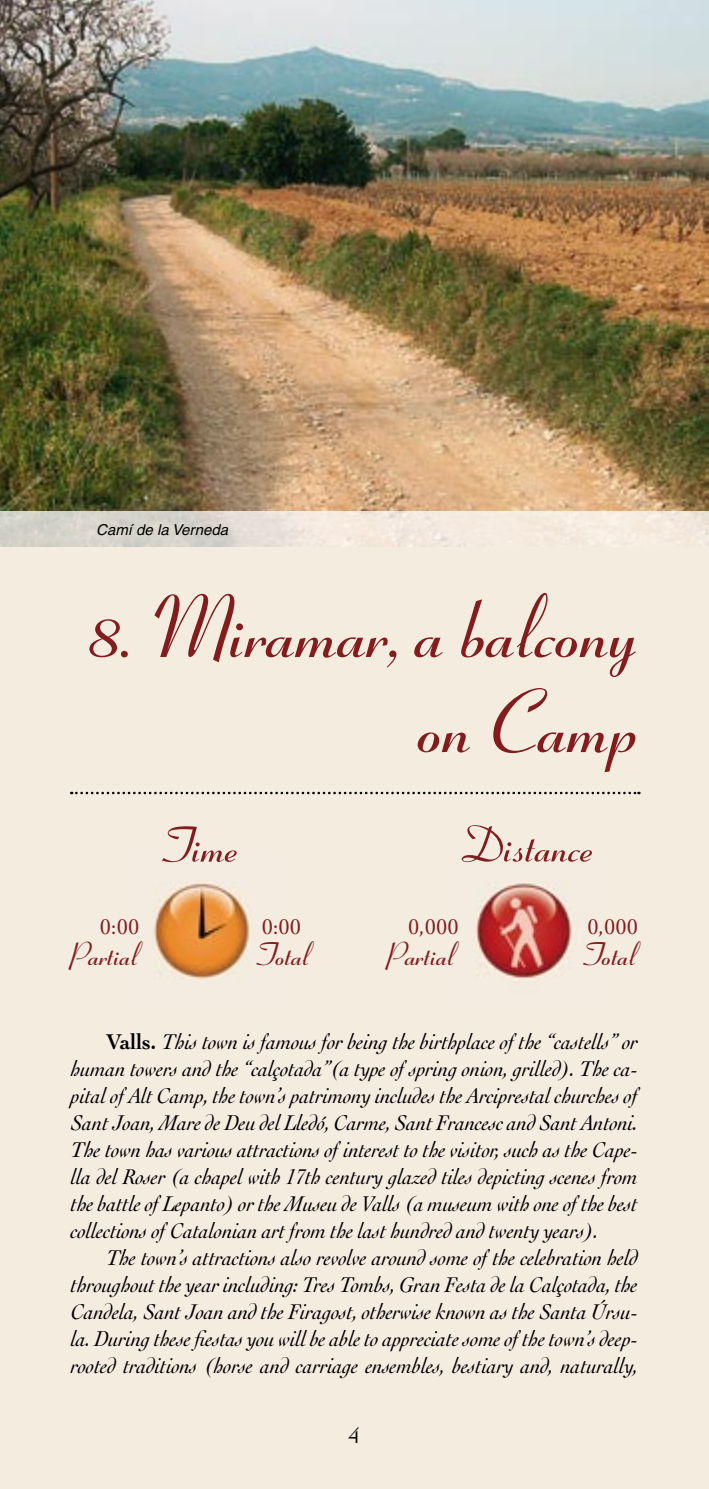
<style>
.page{position:relative;width:709px;height:1489px;background:#fff}
.page>*{position:absolute;margin:0;border:0;box-sizing:border-box;transform-origin:0 0}
.t1{font:700 87.5px/95px "Coronet";color:#841c1e;text-align:right}
.t2{font:700 50px "Coronet";color:#841c1e}
.t3{font:700 32.5px "Coronet";color:#841c1e}
.t4{font:italic 22.5px/27px "Cochin";letter-spacing:-.01em;color:#000;text-align:justify;scale:.95 1}
.t5{font:22.5px "Cochin";color:#841c1e}
.t6{font:italic 15px "Helvetica";color:#000}
.s1{font-weight:700;font-style:normal}
</style>
<div class="page">
<div style="left:0;top:546px;width:708px;height:942px;background:#f5ece0"></div>
<svg style="left:708px;top:546px;width:1px;height:942px"></svg>
<img style="left:0;top:0;width:709px;height:511px">
<svg style="left:71px;top:791px;width:568px;height:3px;background:#aaa49b"></svg>
<img style="left:444px;top:850px;width:158px;height:158px">
<img style="left:123px;top:850px;width:158px;height:158px">
<svg style="left:0;top:511px;width:709px;height:35px;background:#e9e1d7"></svg>
<p class="t6" style="left:96px;top:521px;width:133px">Camí de la Verneda</p>
<h1 class="t1" style="left:84px;top:580px;width:554px">8. Miramar, a balcony on Camp</h1>
<h2 class="t2" style="left:161px;top:816px;width:77px">Time</h2>
<h2 class="t2" style="left:458px;top:816px;width:136px">Distance</h2>
<p class="t5" style="left:100px;top:914px;width:41px">0:00</p>
<p class="t5" style="left:262px;top:914px;width:41px">0:00</p>
<p class="t5" style="left:408px;top:914px;width:52px">0,000</p>
<p class="t5" style="left:587px;top:914px;width:52px">0,000</p>
<h3 class="t3" style="left:70px;top:935px;width:69px">Partial</h3>
<h3 class="t3" style="left:256px;top:935px;width:54px">Total</h3>
<h3 class="t3" style="left:386px;top:935px;width:69px">Partial</h3>
<h3 class="t3" style="left:582px;top:935px;width:54px">Total</h3>
<p class="t4" style="left:71px;top:1027px;width:598px;text-indent:35px"><span class="s1">Valls.</span> This town is famous for being the birthplace of the “castells” or human towers and the “calçotada”(a type of spring onion, grilled). The ca&shy;pital of Alt Camp, the town’s patrimony includes the Arciprestal churches of Sant Joan, Mare de Deu del Lledó, Carme, Sant Francesc and Sant Antoni.<br>The town has various attractions of interest to the visitor, such as the Cape&shy;lla del Roser (a chapel with 17th century glazed tiles depicting scenes from the battle of Lepanto) or the Museu de Valls (a museum with one of the best collections of Catalonian art from the last hundred and twenty years).</p>
<p class="t4" style="left:71px;top:1243px;width:598px;text-indent:35px">The town’s attractions also revolve around some of the celebration held throughout the year including: Tres Tombs, Gran Festa de la Calçotada, the Candela, Sant Joan and the Firagost, otherwise known as the Santa Úrsu&shy;la. During these fiestas you will be able to appreciate some of the town’s deep&shy;rooted traditions (horse and carriage ensembles, bestiary and, naturally,</p>
</div>
